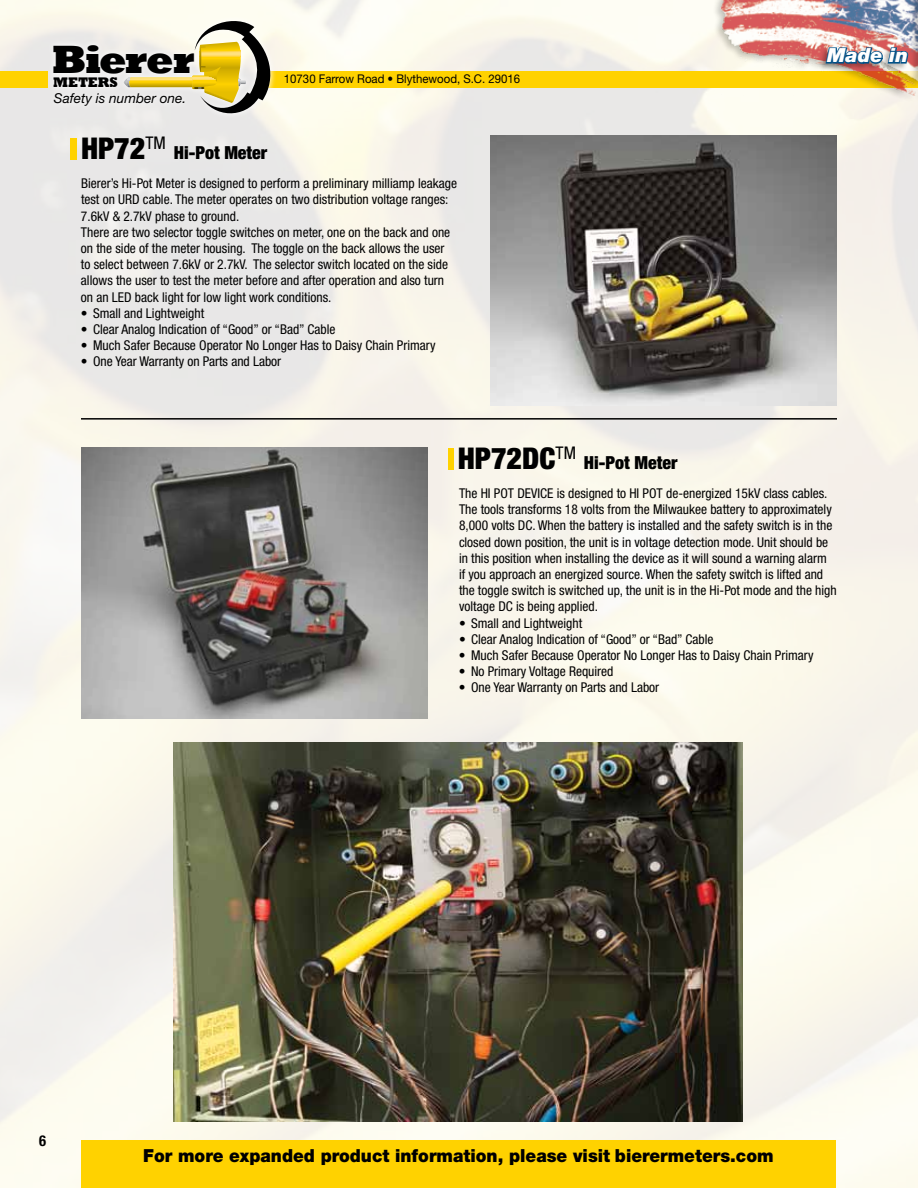
<style>
.page{position:relative;width:918px;height:1188px;background:#fff}
.page>*{position:absolute;margin:0;border:0;box-sizing:border-box;transform-origin:0 0}
.t1{font:800 40.5px "Rockwell";letter-spacing:-.03em;color:#000}
.t2{font:900 condensed 30px "Helvetica Neue";color:#000}
.t3{font:italic 900 19.5px "Helvetica Neue";color:#fff}
.t4{font:900 18px "Helvetica Neue";color:#000;scale:.95 1}
.t5{font:900 condensed 18px "Helvetica Neue";color:#000}
.t6{font:700 condensed 15px "Helvetica Neue";color:#000}
.t7{font:800 14.25px "Rockwell";letter-spacing:-.02em;color:#000;scale:.95 1}
.t8{font:italic 13.65px "Helvetica Neue";color:#000}
.t9{font:condensed 13.5px/16.2px "Helvetica Neue";color:#000}
.t10{font:12px "Helvetica Neue";color:#000;scale:.95 1}
</style>
<div class="page">
<img style="left:0;top:0;width:918px;height:1188px">
<div style="left:263px;top:71px;width:655px;height:16px;background:#ffd200"></div>
<div style="left:81px;top:1140px;width:755px;height:48px;background:#ffd200"></div>
<div style="left:0;top:71px;width:48px;height:16px;background:#ffd200"></div>
<div style="left:448px;top:448px;width:6px;height:22px;background:#ffd200"></div>
<svg style="left:47px;top:15px;width:229px;height:105px;fill:#f0efea"></svg>
<svg style="left:124px;top:14px;width:153px;height:105px"></svg>
<div style="left:712px;top:0;width:206px;height:103px;background:#000;opacity:.3"></div>
<img style="left:720px;top:0;width:104px;height:95px">
<div style="left:909px;top:0;width:9px;height:103px;background:#000;opacity:.3"></div>
<div style="left:818px;top:46px;width:100px;height:26px;background:#000;opacity:.3"></div>
<svg style="left:824px;top:0;width:85px;height:250px"></svg>
<hr style="left:81px;top:418px;width:756px;height:2px;background:#000">
<img style="left:490px;top:135px;width:347px;height:270px">
<img style="left:81px;top:448px;width:347px;height:270px">
<div style="left:70px;top:138px;width:6px;height:22px;background:#ffd200"></div>
<img style="left:173px;top:742px;width:569px;height:379px">
<h1 class="t1" style="left:52px;top:36px;width:144px">Bierer</h1>
<p class="t7" style="left:53px;top:74px;width:70px">METERS</p>
<p class="t8" style="left:54px;top:90px;width:134px">Safety is number one.</p>
<h2 class="t2" style="left:81px;top:130px;width:86px">HP72<sup>TM</sup></h2>
<h3 class="t5" style="left:174px;top:142px;width:95px">Hi-Pot Meter</h3>
<p class="t10" style="left:284px;top:71px;width:250px">10730 Farrow Road • Blythewood, S.C. 29016</p>
<p class="t9" style="left:81px;top:175px;width:378px">Bierer’s Hi-Pot Meter is designed to perform a preliminary milliamp leakage test on URD cable. The meter operates on two distribution voltage ranges:<br>7.6kV &amp; 2.7kV phase to ground.<br>There are two selector toggle switches on meter, one on the back and one on the side of the meter housing. The toggle on the back allows the user to select between 7.6kV or 2.7kV. The selector switch located on the side allows the user to test the meter before and after operation and also turn on an LED back light for low light work conditions.</p>
<p class="t9" style="left:81px;top:305px;width:125px">• Small and Lightweight</p>
<p class="t9" style="left:81px;top:321px;width:256px">• Clear Analog Indication of “Good” or “Bad” Cable</p>
<p class="t9" style="left:81px;top:337px;width:356px">• Much Safer Because Operator No Longer Has to Daisy Chain Primary</p>
<p class="t9" style="left:81px;top:354px;width:202px">• One Year Warranty on Parts and Labor</p>
<h2 class="t2" style="left:458px;top:440px;width:120px">HP72DC<sup>TM</sup></h2>
<h3 class="t5" style="left:584px;top:451px;width:95px">Hi-Pot Meter</h3>
<h3 class="t3" style="left:827px;top:44px;width:82px">Made in</h3>
<p class="t9" style="left:459px;top:485px;width:379px">The HI POT DEVICE is designed to HI POT de-energized 15kV class cables.<br>The tools transforms 18 volts from the Milwaukee battery to approximately 8,000 volts DC. When the battery is installed and the safety switch is in the closed down position, the unit is in voltage detection mode. Unit should be in this position when installing the device as it will sound a warning alarm<br>if you approach an energized source. When the safety switch is lifted and the toggle switch is switched up, the unit is in the Hi-Pot mode and the high voltage DC is being applied.</p>
<p class="t9" style="left:459px;top:615px;width:125px">• Small and Lightweight</p>
<p class="t9" style="left:459px;top:631px;width:256px">• Clear Analog Indication of “Good” or “Bad” Cable</p>
<p class="t9" style="left:459px;top:647px;width:356px">• Much Safer Because Operator No Longer Has to Daisy Chain Primary</p>
<p class="t9" style="left:459px;top:663px;width:156px">• No Primary Voltage Required</p>
<p class="t9" style="left:459px;top:679px;width:202px">• One Year Warranty on Parts and Labor</p>
<p class="t6" style="left:39px;top:1131px;width:8px">6</p>
<h3 class="t4" style="left:143px;top:1144px;width:665px">For more expanded product information, please visit bierermeters.com</h3>
</div>
